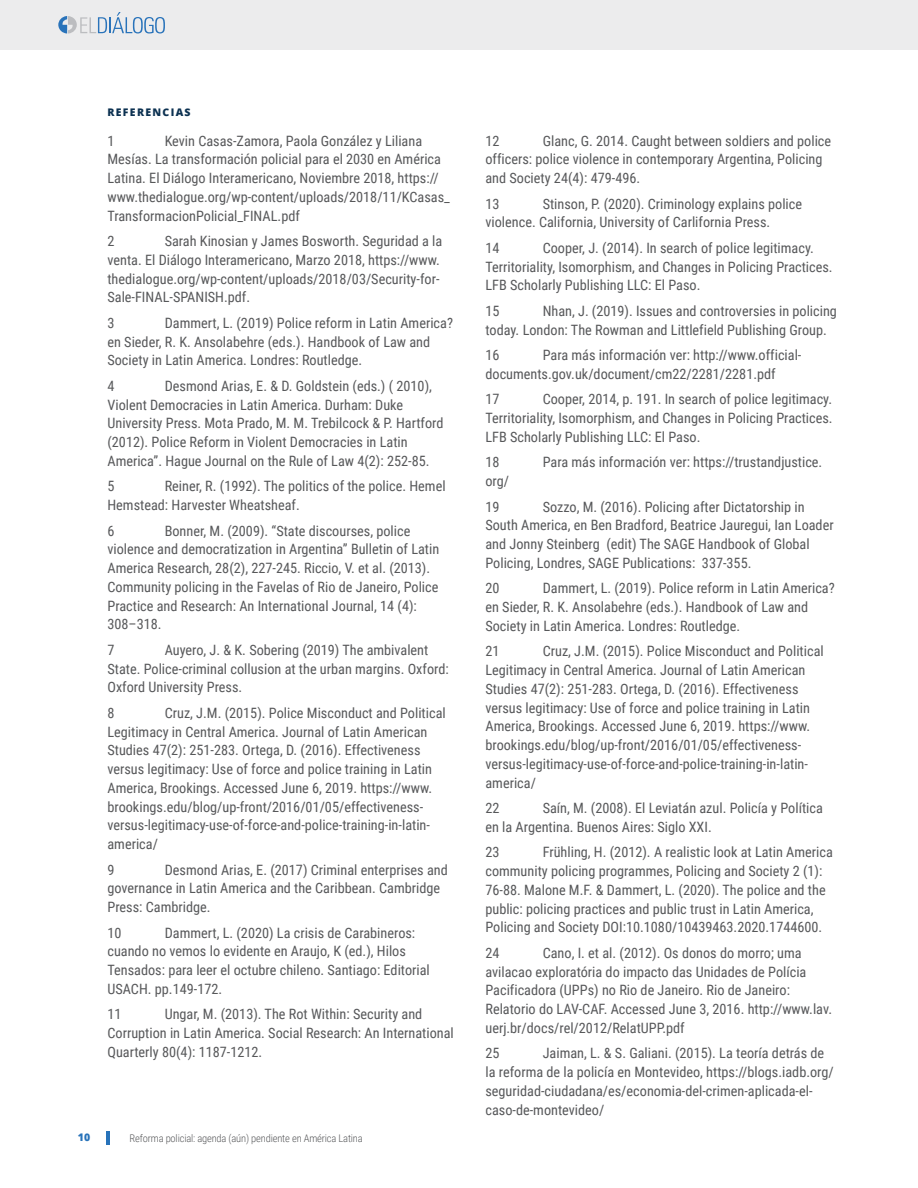
<style>
.page{position:relative;width:918px;height:1188px;background:#fff}
.page>*{position:absolute;margin:0;border:0;box-sizing:border-box;transform-origin:0 0}
.Footnotes_-_text{font:14.25px/18.8px "Roboto Condensed";color:#57585a}
.t1{font:300 10.5px "Roboto Condensed";letter-spacing:-.015em;color:#57585a}
.Footnotes_-_title{font:800 10.5px "Open Sans";letter-spacing:.125em;color:#0c3151}
.t2{font:800 10.5px "Open Sans";color:#2873ba}
</style>
<div class="page">
<div style="left:0;top:0;width:918px;height:50px;background:#ececed"></div>
<hr style="left:106px;top:1131px;width:3px;height:14px;background:#2873ba">
<svg style="left:58px;top:12px;width:107px;height:22px"></svg>
<p class="Footnotes_-_title" style="left:107px;top:104px;width:85px">REFERENCIAS</p>
<p class="Footnotes_-_text" style="left:107px;top:131px;width:9px">1</p>
<p class="Footnotes_-_text" style="left:107px;top:131px;width:344px;text-indent:57px">Kevin Casas-Zamora, Paola González y Liliana Mesías. La transformación policial para el 2030 en América Latina. El Diálogo Interamericano, Noviembre 2018, https:// www.thedialogue.org/wp-content/uploads/2018/11/KCasas_ TransformacionPolicial_FINAL.pdf</p>
<p class="Footnotes_-_text" style="left:107px;top:231px;width:9px">2</p>
<p class="Footnotes_-_text" style="left:107px;top:231px;width:336px;text-indent:57px">Sarah Kinosian y James Bosworth. Seguridad a la venta. El Diálogo Interamericano, Marzo 2018, https://www. thedialogue.org/wp-content/uploads/2018/03/Security-for-Sale-FINAL-SPANISH.pdf.</p>
<p class="Footnotes_-_text" style="left:107px;top:313px;width:9px">3</p>
<p class="Footnotes_-_text" style="left:107px;top:313px;width:347px;text-indent:57px">Dammert, L. (2019) Police reform in Latin America? en Sieder, R. K. Ansolabehre (eds.). Handbook of Law and<br>Society in Latin America. Londres: Routledge.</p>
<p class="Footnotes_-_text" style="left:107px;top:376px;width:9px">4</p>
<p class="Footnotes_-_text" style="left:107px;top:376px;width:338px;text-indent:57px">Desmond Arias, E. &amp; D. Goldstein (eds.) ( 2010), Violent Democracies in Latin America. Durham: Duke University Press. Mota Prado, M. M. Trebilcock &amp; P. Hartford (2012). Police Reform in Violent Democracies in Latin America”. Hague Journal on the Rule of Law 4(2): 252-85.</p>
<p class="Footnotes_-_text" style="left:107px;top:476px;width:9px">5</p>
<p class="Footnotes_-_text" style="left:107px;top:476px;width:340px;text-indent:57px">Reiner, R. (1992). The politics of the police. Hemel<br>Hemstead: Harvester Wheatsheaf.</p>
<p class="Footnotes_-_text" style="left:107px;top:521px;width:9px">6</p>
<p class="Footnotes_-_text" style="left:107px;top:521px;width:333px;text-indent:57px">Bonner, M. (2009). “State discourses, police violence and democratization in Argentina” Bulletin of Latin America Research, 28(2), 227-245. Riccio, V. et al. (2013).<br>Community policing in the Favelas of Rio de Janeiro, Police Practice and Research: An International Journal, 14 (4):<br>308–318.</p>
<p class="Footnotes_-_text" style="left:107px;top:640px;width:9px">7</p>
<p class="Footnotes_-_text" style="left:107px;top:640px;width:343px;text-indent:57px">Auyero, J. &amp; K. Sobering (2019) The ambivalent<br>State. Police-criminal collusion at the urban margins. Oxford:<br>Oxford University Press.</p>
<p class="Footnotes_-_text" style="left:107px;top:703px;width:9px">8</p>
<p class="Footnotes_-_text" style="left:107px;top:703px;width:340px;text-indent:57px">Cruz, J.M. (2015). Police Misconduct and Political Legitimacy in Central America. Journal of Latin American Studies 47(2): 251-283. Ortega, D. (2016). Effectiveness versus legitimacy: Use of force and police training in Latin America, Brookings. Accessed June 6, 2019. https://www. brookings.edu/blog/up-front/2016/01/05/effectiveness&shy;versus-legitimacy-use-of-force-and-police-training-in-latin&shy;america/</p>
<p class="Footnotes_-_text" style="left:107px;top:860px;width:9px">9</p>
<p class="Footnotes_-_text" style="left:107px;top:860px;width:342px;text-indent:57px">Desmond Arias, E. (2017) Criminal enterprises and governance in Latin America and the Caribbean. Cambridge<br>Press: Cambridge.</p>
<p class="Footnotes_-_text" style="left:107px;top:923px;width:16px">10</p>
<p class="Footnotes_-_text" style="left:107px;top:923px;width:324px;text-indent:57px">Dammert, L. (2020) La crisis de Carabineros: cuando no vemos lo evidente en Araujo, K (ed.), Hilos Tensados: para leer el octubre chileno. Santiago: Editorial USACH. pp.149-172.</p>
<p class="Footnotes_-_text" style="left:107px;top:1004px;width:16px">11</p>
<p class="Footnotes_-_text" style="left:107px;top:1004px;width:348px;text-indent:57px">Ungar, M. (2013). The Rot Within: Security and<br>Corruption in Latin America. Social Research: An International<br>Quarterly 80(4): 1187-1212.</p>
<p class="t2" style="left:78px;top:1129px;width:14px">10</p>
<p class="t1" style="left:130px;top:1130px;width:235px">Reforma policial: agenda (aún) pendiente en América Latina</p>
<p class="Footnotes_-_text" style="left:485px;top:131px;width:347px;text-indent:57px">Glanc, G. 2014. Caught between soldiers and police officers: police violence in contemporary Argentina, Policing and Society 24(4): 479-496.</p>
<p class="Footnotes_-_text" style="left:485px;top:194px;width:16px">13</p>
<p class="Footnotes_-_text" style="left:485px;top:131px;width:16px">12</p>
<p class="Footnotes_-_text" style="left:485px;top:194px;width:318px;text-indent:57px">Stinson, P. (2020). Criminology explains police violence. California, University of Carlifornia Press.</p>
<p class="Footnotes_-_text" style="left:485px;top:238px;width:16px">14</p>
<p class="Footnotes_-_text" style="left:485px;top:238px;width:349px;text-indent:57px">Cooper, J. (2014). In search of police legitimacy.<br>Territoriality, Isomorphism, and Changes in Policing Practices.<br>LFB Scholarly Publishing LLC: El Paso.</p>
<p class="Footnotes_-_text" style="left:485px;top:301px;width:16px">15</p>
<p class="Footnotes_-_text" style="left:485px;top:301px;width:353px;text-indent:57px">Nhan, J. (2019). Issues and controversies in policing today. London: The Rowman and Littlefield Publishing Group.</p>
<p class="Footnotes_-_text" style="left:485px;top:345px;width:16px">16</p>
<p class="Footnotes_-_text" style="left:485px;top:345px;width:318px;text-indent:57px">Para más información ver: http://www.official&shy;documents.gov.uk/document/cm22/2281/2281.pdf</p>
<p class="Footnotes_-_text" style="left:485px;top:389px;width:16px">17</p>
<p class="Footnotes_-_text" style="left:485px;top:389px;width:349px;text-align:justify;text-indent:57px">Cooper, 2014, p. 191. In search of police legitimacy.<br>Territoriality, Isomorphism, and Changes in Policing Practices.<br>LFB Scholarly Publishing LLC: El Paso.</p>
<p class="Footnotes_-_text" style="left:485px;top:452px;width:16px">18</p>
<p class="Footnotes_-_text" style="left:543px;top:452px;width:281px">Para más información ver: https://trustandjustice.</p>
<p class="Footnotes_-_text" style="left:485px;top:471px;width:25px">org/</p>
<p class="Footnotes_-_text" style="left:485px;top:497px;width:16px">19</p>
<p class="Footnotes_-_text" style="left:485px;top:497px;width:350px;text-indent:57px">Sozzo, M. (2016). Policing after Dictatorship in South America, en Ben Bradford, Beatrice Jauregui, Ian Loader and Jonny Steinberg (edit) The SAGE Handbook of Global Policing, Londres, SAGE Publications: 337-355.</p>
<p class="Footnotes_-_text" style="left:485px;top:578px;width:16px">20</p>
<p class="Footnotes_-_text" style="left:485px;top:578px;width:351px;text-indent:57px">Dammert, L. (2019). Police reform in Latin America? en Sieder, R. K. Ansolabehre (eds.). Handbook of Law and<br>Society in Latin America. Londres: Routledge.</p>
<p class="Footnotes_-_text" style="left:485px;top:641px;width:16px">21</p>
<p class="Footnotes_-_text" style="left:485px;top:641px;width:340px;text-indent:57px">Cruz, J.M. (2015). Police Misconduct and Political Legitimacy in Central America. Journal of Latin American Studies 47(2): 251-283. Ortega, D. (2016). Effectiveness versus legitimacy: Use of force and police training in Latin America, Brookings. Accessed June 6, 2019. https://www. brookings.edu/blog/up-front/2016/01/05/effectiveness&shy;versus-legitimacy-use-of-force-and-police-training-in-latin&shy;america/</p>
<p class="Footnotes_-_text" style="left:485px;top:798px;width:16px">22</p>
<p class="Footnotes_-_text" style="left:485px;top:798px;width:339px;text-indent:57px">Saín, M. (2008). El Leviatán azul. Policía y Política en la Argentina. Buenos Aires: Siglo XXI.</p>
<p class="Footnotes_-_text" style="left:485px;top:842px;width:16px">23</p>
<p class="Footnotes_-_text" style="left:485px;top:842px;width:349px;text-indent:57px">Frühling, H. (2012). A realistic look at Latin America community policing programmes, Policing and Society 2 (1):<br>76-88. Malone M.F. &amp; Dammert, L. (2020). The police and the public: policing practices and public trust in Latin America, Policing and Society DOI:10.1080/10439463.2020.1744600.</p>
<p class="Footnotes_-_text" style="left:485px;top:943px;width:16px">24</p>
<p class="Footnotes_-_text" style="left:485px;top:943px;width:348px;text-indent:57px">Cano, I. et al. (2012). Os donos do morro; uma avilacao exploratória do impacto das Unidades de Polícia Pacificadora (UPPs) no Rio de Janeiro. Rio de Janeiro:<br>Relatorio do LAV-CAF. Accessed June 3, 2016. http://www.lav. uerj.br/docs/rel/2012/RelatUPP.pdf</p>
<p class="Footnotes_-_text" style="left:485px;top:1043px;width:16px">25</p>
<p class="Footnotes_-_text" style="left:485px;top:1043px;width:350px;text-indent:57px">Jaiman, L. &amp; S. Galiani. (2015). La teoría detrás de la reforma de la policía en Montevideo, https://blogs.iadb.org/ seguridad-ciudadana/es/economia-del-crimen-aplicada-el&shy;caso-de-montevideo/</p>
</div>
